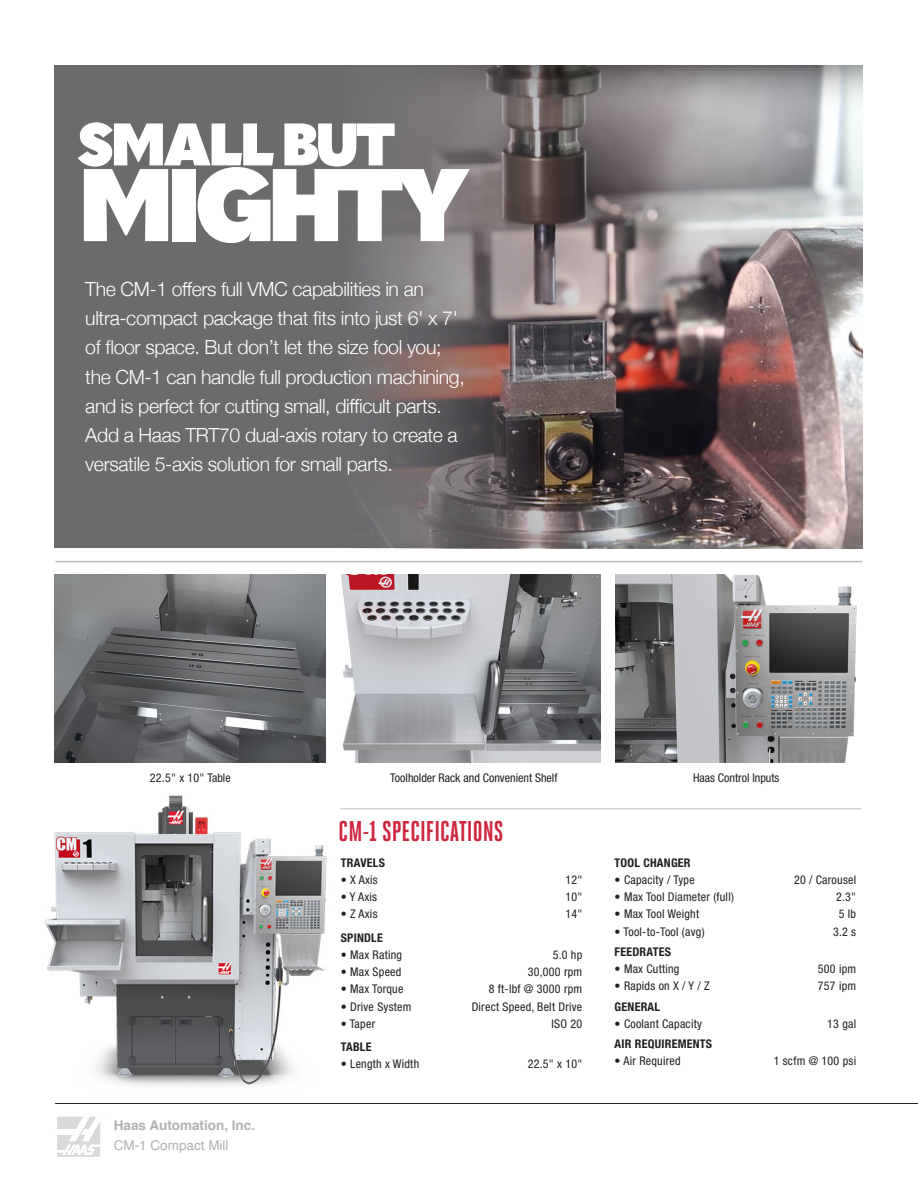
<style>
.page{position:relative;width:918px;height:1188px;background:#fff}
.page>*{position:absolute;margin:0;border:0;box-sizing:border-box;transform-origin:0 0}
.t1{font:800 101.85px "Quasimoda";letter-spacing:-.08em;color:#fff}
.t2{font:800 59.25px "Quasimoda";letter-spacing:-.06em;color:#fff}
.t3{font:700 28.5px "Heroic Condensed";color:#ce263e}
.Haas_Body_Copy{font:300 19.5px/29.2px "Helvetica Neue";letter-spacing:-.02em;color:#fff}
.t4{font:700 13.5px "Helvetica";color:#b1b3b5}
.t5{font:13.5px "Helvetica";color:#b1b3b5}
.Haas_Body_Copy-2{font:condensed 12px "Helvetica Neue";letter-spacing:.02em;color:#231f20}
.Haas_Body_Copy-3{font:condensed 12px "Helvetica Neue";color:#231f20}
.t6{font:700 condensed 12px "Helvetica Neue";letter-spacing:.02em;color:#231f20}
</style>
<div class="page">
<img style="left:701px;top:65px;width:162px;height:483px">
<svg style="left:54px;top:65px;width:647px;height:483px;fill:#6b6b6e"></svg>
<svg style="left:57px;top:1116px;width:43px;height:41px"></svg>
<hr style="left:55px;top:1103px;width:863px;height:1px;background:#231f20">
<img style="left:341px;top:575px;width:260px;height:187px">
<img style="left:54px;top:575px;width:271px;height:187px">
<img style="left:616px;top:575px;width:241px;height:188px">
<hr style="left:340px;top:808px;width:522px;height:1px;background:#bcbdc0">
<img style="left:45px;top:795px;width:282px;height:291px">
<hr style="left:56px;top:561px;width:806px;height:1px;background:#bcbdc0">
<p class="t2" style="left:78px;top:97px;width:319px">SMALL BUT</p>
<p class="t1" style="left:78px;top:124px;width:393px">MIGHTY</p>
<p class="Haas_Body_Copy" style="left:85px;top:273px;width:381px">The CM-1 offers full VMC capabilities in an ultra-compact package that fits into just 6' x 7' of floor space. But don’t let the size fool you; the CM-1 can handle full production machining, and is perfect for cutting small, difficult parts.<br>Add a Haas TRT70 dual-axis rotary to create a versatile 5-axis solution for small parts.</p>
<p class="Haas_Body_Copy-3" style="left:150px;top:771px;width:82px">22.5" x 10" Table</p>
<p class="t4" style="left:114px;top:1114px;width:143px">Haas Automation, Inc.</p>
<p class="t5" style="left:114px;top:1134px;width:116px">CM-1 Compact Mill</p>
<p class="Haas_Body_Copy-3" style="left:390px;top:771px;width:169px">Toolholder Rack and Convenient Shelf</p>
<p class="Haas_Body_Copy-3" style="left:693px;top:771px;width:88px">Haas Control Inputs</p>
<p class="t3" style="left:339px;top:815px;width:166px">CM-1 SPECIFICATIONS</p>
<p class="t6" style="left:341px;top:855px;width:46px">TRAVELS</p>
<p class="Haas_Body_Copy-2" style="left:341px;top:873px;width:38px">• X Axis</p>
<p class="Haas_Body_Copy-2" style="left:565px;top:873px;width:18px">12"</p>
<p class="Haas_Body_Copy-2" style="left:341px;top:890px;width:38px">• Y Axis</p>
<p class="Haas_Body_Copy-2" style="left:565px;top:890px;width:18px">10"</p>
<p class="Haas_Body_Copy-2" style="left:341px;top:907px;width:38px">• Z Axis</p>
<p class="Haas_Body_Copy-2" style="left:565px;top:907px;width:18px">14"</p>
<p class="t6" style="left:341px;top:930px;width:44px">SPINDLE</p>
<p class="Haas_Body_Copy-2" style="left:341px;top:948px;width:63px">• Max Rating</p>
<p class="Haas_Body_Copy-2" style="left:553px;top:948px;width:31px">5.0 hp</p>
<p class="Haas_Body_Copy-2" style="left:341px;top:965px;width:62px">• Max Speed</p>
<p class="Haas_Body_Copy-2" style="left:528px;top:965px;width:56px">30,000 rpm</p>
<p class="Haas_Body_Copy-2" style="left:341px;top:982px;width:64px">• Max Torque</p>
<p class="Haas_Body_Copy-2" style="left:489px;top:982px;width:95px">8 ft-lbf @ 3000 rpm</p>
<p class="Haas_Body_Copy-2" style="left:341px;top:999px;width:72px">• Drive System</p>
<p class="Haas_Body_Copy-2" style="left:472px;top:999px;width:112px">Direct Speed, Belt Drive</p>
<p class="Haas_Body_Copy-2" style="left:341px;top:1017px;width:36px">• Taper</p>
<p class="Haas_Body_Copy-2" style="left:552px;top:1017px;width:32px">ISO 20</p>
<p class="t6" style="left:341px;top:1040px;width:32px">TABLE</p>
<p class="Haas_Body_Copy-2" style="left:341px;top:1057px;width:80px">• Length x Width</p>
<p class="Haas_Body_Copy-2" style="left:528px;top:1057px;width:56px">22.5" x 10"</p>
<p class="t6" style="left:615px;top:855px;width:77px">TOOL CHANGER</p>
<p class="Haas_Body_Copy-2" style="left:615px;top:873px;width:82px">• Capacity / Type</p>
<p class="Haas_Body_Copy-2" style="left:794px;top:873px;width:64px">20 / Carousel</p>
<p class="Haas_Body_Copy-2" style="left:615px;top:890px;width:121px">• Max Tool Diameter (full)</p>
<p class="Haas_Body_Copy-2" style="left:836px;top:890px;width:22px">2.3"</p>
<p class="Haas_Body_Copy-2" style="left:615px;top:907px;width:86px">• Max Tool Weight</p>
<p class="Haas_Body_Copy-2" style="left:839px;top:907px;width:19px">5 lb</p>
<p class="Haas_Body_Copy-2" style="left:615px;top:924px;width:91px">• Tool-to-Tool (avg)</p>
<p class="Haas_Body_Copy-2" style="left:833px;top:924px;width:25px">3.2 s</p>
<p class="t6" style="left:615px;top:944px;width:58px">FEEDRATES</p>
<p class="Haas_Body_Copy-2" style="left:615px;top:962px;width:66px">• Max Cutting</p>
<p class="Haas_Body_Copy-2" style="left:818px;top:962px;width:40px">500 ipm</p>
<p class="Haas_Body_Copy-2" style="left:615px;top:979px;width:97px">• Rapids on X / Y / Z</p>
<p class="Haas_Body_Copy-2" style="left:818px;top:979px;width:40px">757 ipm</p>
<p class="t6" style="left:615px;top:999px;width:47px">GENERAL</p>
<p class="Haas_Body_Copy-2" style="left:615px;top:1017px;width:89px">• Coolant Capacity</p>
<p class="Haas_Body_Copy-2" style="left:827px;top:1017px;width:30px">13 gal</p>
<p class="t6" style="left:615px;top:1037px;width:99px">AIR REQUIREMENTS</p>
<p class="Haas_Body_Copy-2" style="left:615px;top:1054px;width:67px">• Air Required</p>
<p class="Haas_Body_Copy-2" style="left:774px;top:1054px;width:84px">1 scfm @ 100 psi</p>
</div>
